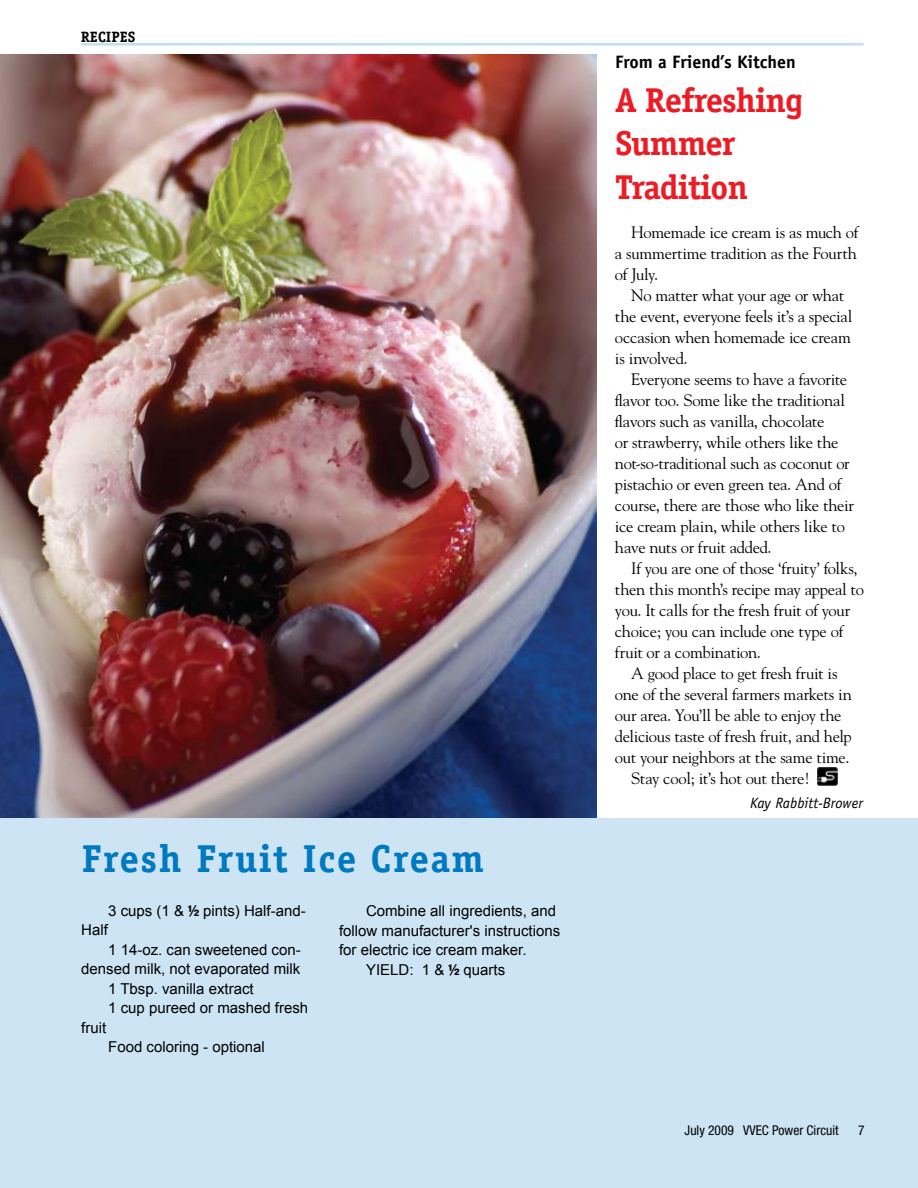
<style>
.page{position:relative;width:918px;height:1188px;background:#fff}
.page>*{position:absolute;margin:0;border:0;box-sizing:border-box;transform-origin:0 0}
.t1{font:700 39px "Officina Serif";letter-spacing:.04em;color:#0079c1}
.t2{font:700 34.5px/43.5px "Officina Serif";color:#ed1c24}
.t3{font:700 18px "Officina Sans";color:#000}
.t4{font:16.5px/21px "Goudy";letter-spacing:-.02em;color:#000}
.t5{font:15px "Arial";color:#000}
.t6{font:italic 15px "Officina Sans";color:#000}
.t7{font:700 15px "Officina Serif";color:#000}
.t8{font:condensed 13.5px "Helvetica Neue";color:#000}
.s1{font-family:"Helvetica Neue";font-weight:700;font-stretch:condensed}
</style>
<div class="page">
<hr style="left:81px;top:43px;width:783px;height:3px;background:#0079c1">
<img style="left:0;top:54px;width:597px;height:765px">
<div style="left:0;top:819px;width:918px;height:369px;background:#cce4f3"></div>
<img style="left:818px;top:768px;width:20px;height:18px">
<p class="t7" style="left:81px;top:28px;width:56px">Recipes</p>
<h1 class="t1" style="left:82px;top:835px;width:404px">Fresh Fruit Ice Cream</h1>
<p class="t5" style="left:108px;top:901px;width:199px">3 cups (1 &amp; <span class="s1">½</span> pints) Half-and-</p>
<p class="t5" style="left:81px;top:920px;width:28px">Half</p>
<p class="t5" style="left:108px;top:940px;width:194px">1 14-oz. can sweetened con-</p>
<p class="t5" style="left:81px;top:959px;width:221px">densed milk, not evaporated milk</p>
<p class="t5" style="left:108px;top:979px;width:147px">1 Tbsp. vanilla extract</p>
<p class="t5" style="left:108px;top:998px;width:202px">1 cup pureed or mashed fresh</p>
<p class="t5" style="left:81px;top:1018px;width:27px">fruit</p>
<p class="t5" style="left:108px;top:1037px;width:158px">Food coloring - optional</p>
<p class="t5" style="left:366px;top:901px;width:192px">Combine all ingredients, and</p>
<p class="t5" style="left:339px;top:921px;width:223px">follow manufacturer's instructions</p>
<p class="t5" style="left:339px;top:940px;width:189px">for electric ice cream maker.</p>
<p class="t5" style="left:366px;top:960px;width:141px">YIELD: 1 &amp; <span class="s1">½</span> quarts</p>
<p class="t3" style="left:615px;top:51px;width:182px">From a Friend’s Kitchen</p>
<h2 class="t2" style="left:615px;top:78px;width:189px">A Refreshing<br>Summer<br>Tradition</h2>
<p class="t4" style="left:615px;top:222px;width:245px;text-align:justify;text-indent:16px">Homemade ice cream is as much of a summertime tradition as the Fourth of July.</p>
<p class="t4" style="left:615px;top:285px;width:239px;text-indent:16px">No matter what your age or what the event, everyone feels it’s a special occasion when homemade ice cream is involved.</p>
<p class="t4" style="left:615px;top:369px;width:241px;text-indent:16px">Everyone seems to have a favorite flavor too. Some like the traditional flavors such as vanilla, chocolate<br>or strawberry, while others like the not-so-traditional such as coconut or pistachio or even green tea. And of course, there are those who like their ice cream plain, while others like to have nuts or fruit added.</p>
<p class="t4" style="left:631px;top:558px;width:228px">If you are one of those ‘fruity’ folks,</p>
<p class="t4" style="left:615px;top:579px;width:251px">then this month’s recipe may appeal to</p>
<p class="t4" style="left:615px;top:600px;width:237px">you. It calls for the fresh fruit of your</p>
<p class="t4" style="left:615px;top:621px;width:230px">choice; you can include one type of</p>
<p class="t4" style="left:615px;top:642px;width:147px">fruit or a combination.</p>
<p class="t4" style="left:631px;top:663px;width:208px">A good place to get fresh fruit is</p>
<p class="t4" style="left:615px;top:684px;width:239px">one of the several farmers markets in</p>
<p class="t4" style="left:615px;top:705px;width:228px">our area. You’ll be able to enjoy the</p>
<p class="t4" style="left:615px;top:726px;width:238px">delicious taste of fresh fruit, and help</p>
<p class="t4" style="left:615px;top:747px;width:236px">out your neighbors at the same time.</p>
<p class="t4" style="left:631px;top:768px;width:180px">Stay cool; it’s hot out there!</p>
<p class="t6" style="left:750px;top:794px;width:114px">Kay Rabbitt-Brower</p>
<p class="t8" style="left:685px;top:1122px;width:155px">July 2009 VVEC Power Circuit</p>
<p class="t8" style="left:858px;top:1122px;width:8px">7</p>
</div>
